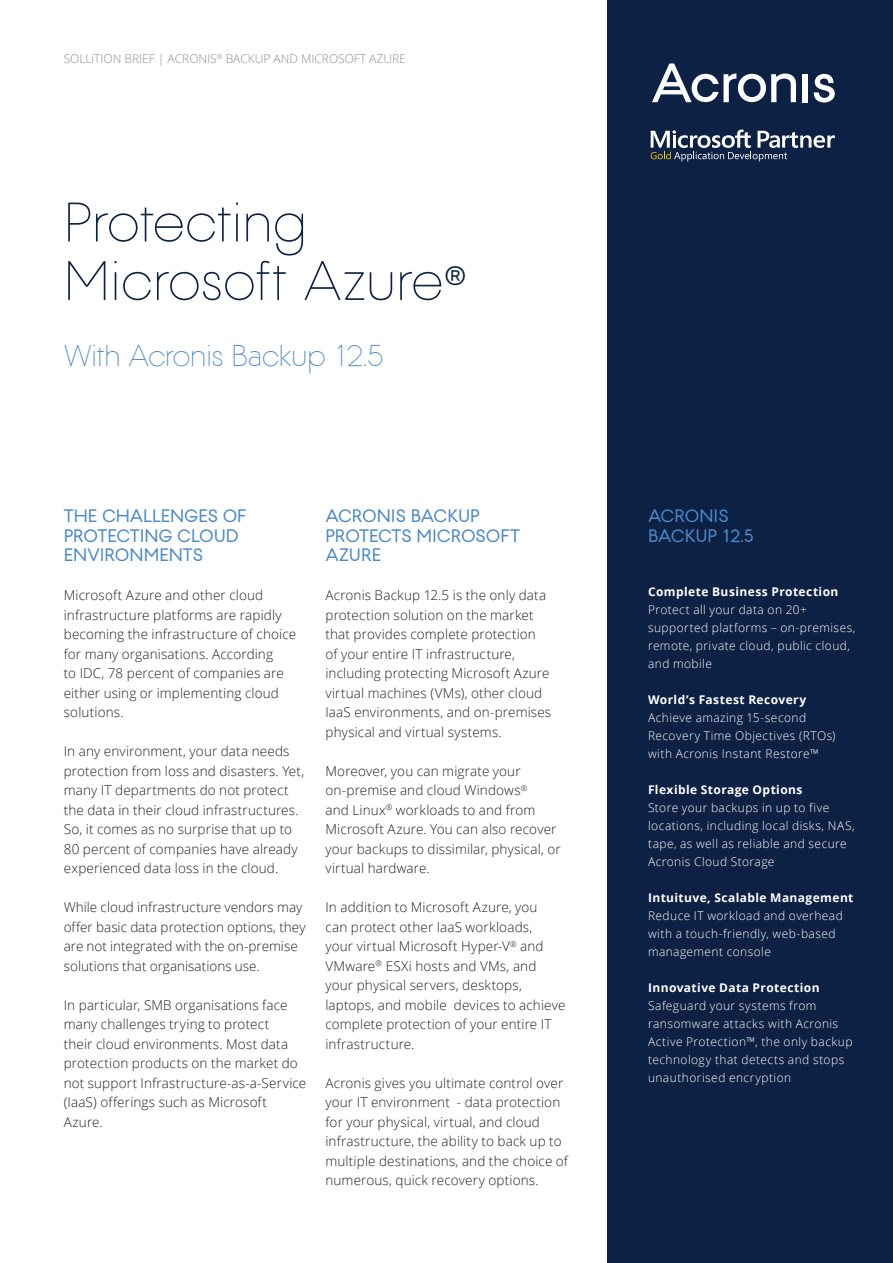
<style>
.page{position:relative;width:893px;height:1263px;background:#fff}
.page>*{position:absolute;margin:0;border:0;box-sizing:border-box;transform-origin:0 0}
.Titre_Document{font:300 55.5px "Acronis";color:#0c2144}
.t1{font:300 30px "Acronis";letter-spacing:-.015em;color:#4b89c8}
.t2{font:18px/19.5px "Acronis";letter-spacing:-.005em;color:#4b89c8}
.t3{font:300 13.5px/19.5px "Open Sans";letter-spacing:.01em;color:#231f20}
.t4{font:300 12px/18px "Open Sans";letter-spacing:.035em;color:#fff}
.t5{font:700 12px "Open Sans";letter-spacing:.035em;color:#fff}
.t6{font:300 12px "Open Sans";color:#928f89}
.s1{font-weight:700}
</style>
<div class="page">
<div style="left:608px;top:0;width:285px;height:1263px;background:#0c2144"></div>
<div style="left:803px;top:74px;width:5px;height:28px;background:#fff"></div>
<svg style="left:813px;top:74px;width:22px;height:29px"></svg>
<svg style="left:652px;top:64px;width:144px;height:38px"></svg>
<svg style="left:651px;top:130px;width:184px;height:31px"></svg>
<p class="t6" style="left:64px;top:51px;width:344px">SOLUTION BRIEF | ACRONIS<sup>®</sup> BACKUP AND MICROSOFT AZURE</p>
<p class="Titre_Document" style="left:64px;top:193px;width:245px">Protecting</p>
<p class="Titre_Document" style="left:64px;top:251px;width:404px">Microsoft Azure<sup>®</sup></p>
<p class="t1" style="left:64px;top:340px;width:321px">With Acronis Backup 12.5</p>
<p class="t2" style="left:64px;top:507px;width:184px">THE CHALLENGES OF<br>PROTECTING CLOUD<br>ENVIRONMENTS</p>
<p class="t3" style="left:64px;top:585px;width:234px">Microsoft Azure and other cloud infrastructure platforms are rapidly becoming the infrastructure of choice for many organisations. According<br>to IDC, 78 percent of companies are either using or implementing cloud solutions.</p>
<p class="t3" style="left:64px;top:741px;width:242px">In any environment, your data needs protection from loss and disasters. Yet, many IT departments do not protect the data in their cloud infrastructures.<br>So, it comes as no surprise that up to 80 percent of companies have already experienced data loss in the cloud.</p>
<p class="t3" style="left:64px;top:897px;width:243px">While cloud infrastructure vendors may offer basic data protection options, they are not integrated with the on-premise solutions that organisations use.</p>
<p class="t3" style="left:64px;top:994px;width:244px">In particular, SMB organisations face many challenges trying to protect<br>their cloud environments. Most data protection products on the market do not support Infrastructure-as-a-Service (IaaS) offerings such as Microsoft Azure.</p>
<p class="t2" style="left:325px;top:507px;width:196px">ACRONIS BACKUP<br>PROTECTS MICROSOFT<br>AZURE</p>
<p class="t3" style="left:325px;top:585px;width:227px">Acronis Backup 12.5 is the only data protection solution on the market that provides complete protection of your entire IT infrastructure, including protecting Microsoft Azure virtual machines (VMs), other cloud IaaS environments, and on-premises physical and virtual systems.</p>
<p class="t3" style="left:325px;top:760px;width:237px">Moreover, you can migrate your on-premise and cloud Windows<sup>®<br></sup>and Linux<sup>®</sup> workloads to and from<br>Microsoft Azure. You can also recover your backups to dissimilar, physical, or virtual hardware.</p>
<p class="t3" style="left:325px;top:897px;width:242px">In addition to Microsoft Azure, you<br>can protect other IaaS workloads,<br>your virtual Microsoft Hyper-V<sup>®</sup> and VMware<sup>®</sup> ESXi hosts and VMs, and your physical servers, desktops, laptops, and mobile devices to achieve complete protection of your entire IT infrastructure.</p>
<p class="t3" style="left:325px;top:1072px;width:244px">Acronis gives you ultimate control over your IT environment - data protection for your physical, virtual, and cloud infrastructure, the ability to back up to multiple destinations, and the choice of numerous, quick recovery options.</p>
<p class="t2" style="left:648px;top:507px;width:82px">ACRONIS</p>
<p class="t2" style="left:648px;top:526px;width:107px">BACKUP 12.5</p>
<p class="t4" style="left:648px;top:582px;width:209px"><span class="s1">Complete Business Protection<br></span>Protect all your data on 20+ supported platforms – on-premises, remote, private cloud, public cloud, and mobile</p>
<p class="t5" style="left:648px;top:691px;width:160px">World’s Fastest Recovery</p>
<p class="t4" style="left:648px;top:708px;width:189px">Achieve amazing 15-second<br>Recovery Time Objectives (RTOs) with Acronis Instant Restore™</p>
<p class="t5" style="left:648px;top:781px;width:156px">Flexible Storage Options</p>
<p class="t4" style="left:648px;top:798px;width:208px">Store your backups in up to five locations, including local disks, NAS, tape, as well as reliable and secure<br>Acronis Cloud Storage</p>
<p class="t5" style="left:648px;top:889px;width:207px">Intuituve, Scalable Management</p>
<p class="t4" style="left:648px;top:906px;width:196px">Reduce IT workload and overhead with a touch-friendly, web-based management console</p>
<p class="t5" style="left:648px;top:979px;width:173px">Innovative Data Protection</p>
<p class="t4" style="left:648px;top:996px;width:206px">Safeguard your systems from ransomware attacks with Acronis<br>Active Protection™, the only backup technology that detects and stops unauthorised encryption</p>
</div>
